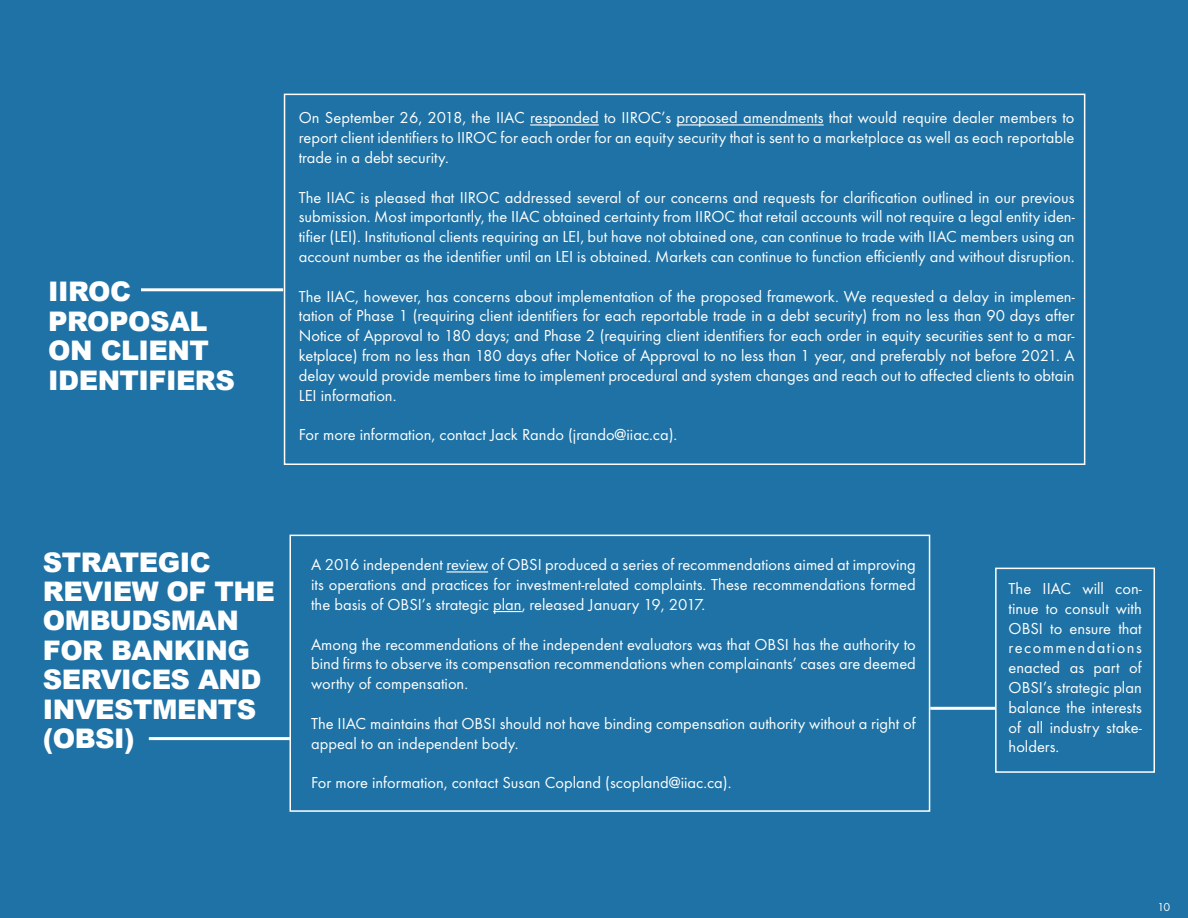
<style>
.page{position:relative;width:1188px;height:918px;background:#1e72a5}
.page>*{position:absolute;margin:0;border:0;box-sizing:border-box;transform-origin:0 0}
.t1{font:900 27px/29.4px "Arial";letter-spacing:-.02em;color:#fff}
.t2{font:16.5px/19.8px "Futura TOT";color:#fff;text-align:justify}
.t3{font:12px "Futura TOT";color:#fff}
</style>
<div class="page">
<hr style="left:141px;top:288px;width:142px;height:3px;background:#fff">
<div style="left:284px;top:94px;width:801px;height:371px;border:2px solid #fff"></div>
<hr style="left:530px;top:124px;width:69px;height:2px;background:#fff">
<hr style="left:677px;top:124px;width:147px;height:2px;background:#fff">
<hr style="left:149px;top:737px;width:142px;height:3px;background:#fff">
<hr style="left:930px;top:707px;width:65px;height:3px;background:#fff">
<div style="left:290px;top:535px;width:640px;height:277px;border:2px solid #fff"></div>
<div style="left:995px;top:568px;width:160px;height:205px;border:2px solid #fff"></div>
<hr style="left:446px;top:571px;width:42px;height:2px;background:#fff">
<svg style="left:493px;top:611px;width:29px;height:1px"></svg>
<h1 class="t1" style="left:48px;top:276px;width:188px">IIROC<br>PROPOSAL<br>ON CLIENT<br>IDENTIFIERS</h1>
<p class="t2" style="left:299px;top:108px;width:777px">On September 26, 2018, the IIAC responded to IIROC’s proposed amendments that would require dealer members to report client identifiers to IIROC for each order for an equity security that is sent to a marketplace as well as each reportable trade in a debt security.</p>
<p class="t2" style="left:299px;top:187px;width:777px">The IIAC is pleased that IIROC addressed several of our concerns and requests for clarification outlined in our previous submission. Most importantly, the IIAC obtained certainty from IIROC that retail accounts will not require a legal entity iden&shy;tifier (LEI). Institutional clients requiring an LEI, but have not obtained one, can continue to trade with IIAC members using an account number as the identifier until an LEI is obtained. Markets can continue to function efficiently and without disruption.</p>
<p class="t2" style="left:299px;top:286px;width:777px">The IIAC, however, has concerns about implementation of the proposed framework. We requested a delay in implemen&shy;tation of Phase 1 (requiring client identifiers for each reportable trade in a debt security) from no less than 90 days after Notice of Approval to 180 days; and Phase 2 (requiring client identifiers for each order in equity securities sent to a mar&shy;ketplace) from no less than 180 days after Notice of Approval to no less than 1 year, and preferably not before 2021. A delay would provide members time to implement procedural and system changes and reach out to affected clients to obtain LEI information.</p>
<p class="t2" style="left:299px;top:425px;width:380px">For more information, contact Jack Rando (jrando@iiac.ca).</p>
<h1 class="t1" style="left:43px;top:546px;width:233px">STRATEGIC<br>REVIEW OF THE<br>OMBUDSMAN<br>FOR BANKING<br>SERVICES AND<br>INVESTMENTS (OBSI)</h1>
<p class="t2" style="left:311px;top:555px;width:606px">A 2016 independent review of OBSI produced a series of recommendations aimed at improving its operations and practices for investment-related complaints. These recommendations formed the basis of OBSI’s strategic plan, released January 19, 2017.</p>
<p class="t2" style="left:311px;top:634px;width:606px">Among the recommendations of the independent evaluators was that OBSI has the authority to bind firms to observe its compensation recommendations when complainants’ cases are deemed worthy of compensation.</p>
<p class="t2" style="left:311px;top:713px;width:606px">The IIAC maintains that OBSI should not have binding compensation authority without a right of appeal to an independent body.</p>
<p class="t2" style="left:311px;top:773px;width:422px">For more information, contact Susan Copland (scopland@iiac.ca).</p>
<p class="t2" style="left:1009px;top:579px;width:135px">The IIAC will con&shy;tinue to consult with OBSI to ensure that recommendations enacted as part of OBSI’s strategic plan balance the interests of all industry stake&shy;holders.</p>
<p class="t3" style="left:1157px;top:900px;width:14px">10</p>
</div>
